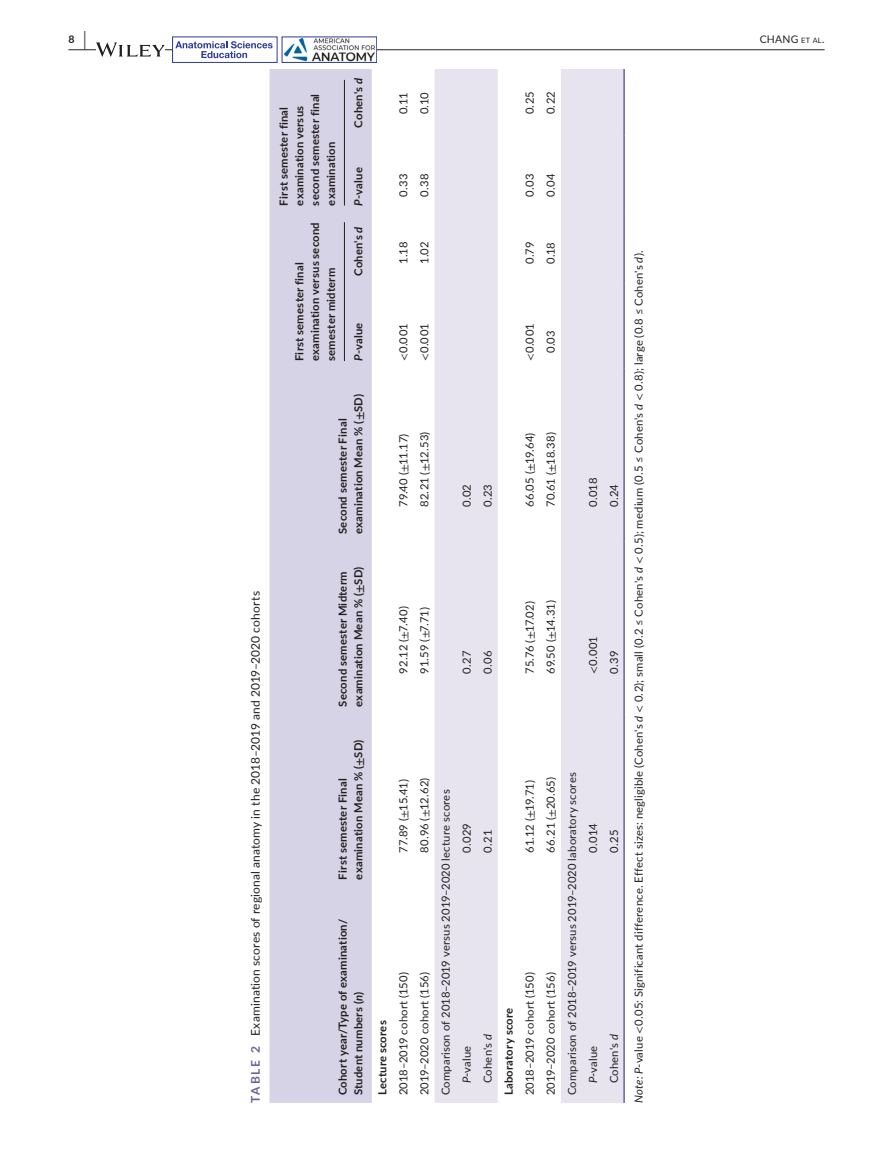
<style>
.page{position:relative;width:893px;height:1174px;background:#fff}
.page>*{position:absolute;margin:0;border:0;box-sizing:border-box;transform-origin:0 0}
.t1{font:12px "Lato";letter-spacing:.01em;color:#231f20}
.t2{font:11.25px/21px "Lato";letter-spacing:.015em;color:#231f20}
.t3{font:700 11.25px/15.8px "Lato";letter-spacing:.02em;color:#231f20}
.t4{font:10.5px "Lato";letter-spacing:.02em;color:#231f20}
.t5{font:700 10.5px "Lato";color:#231f20}
.s1{font-size:19.5px}
.s2{font-size:7.35px}
.s3{font-weight:700;color:#6e5e9b}
.s4{font-style:italic}
.s5{font-family:"STIX"}
</style>
<div class="page">
<hr style="left:68px;top:49px;width:756px;height:1px;background:#231f20">
<svg style="left:96px;top:42px;width:69px;height:15px"></svg>
<svg style="left:172px;top:37px;width:205px;height:26px"></svg>
<div style="left:270px;top:69px;width:102px;height:1033px;background:#d7d3e6"></div>
<svg style="left:435px;top:69px;width:188px;height:1033px;fill:#e7e4ef"></svg>
<hr style="left:623px;top:887px;width:2px;height:215px;background:#6e5e9b">
<hr style="left:623px;top:714px;width:2px;height:173px;background:#6e5e9b">
<hr style="left:623px;top:541px;width:2px;height:173px;background:#6e5e9b">
<hr style="left:623px;top:368px;width:2px;height:173px;background:#6e5e9b">
<hr style="left:623px;top:284px;width:2px;height:84px;background:#6e5e9b">
<hr style="left:623px;top:213px;width:2px;height:71px;background:#6e5e9b">
<hr style="left:623px;top:135px;width:2px;height:78px;background:#6e5e9b">
<hr style="left:623px;top:69px;width:2px;height:66px;background:#6e5e9b">
<hr style="left:344px;top:222px;width:1px;height:139px;background:#231f20">
<hr style="left:344px;top:80px;width:1px;height:125px;background:#231f20">
<p class="t5" style="left:68px;top:31px;width:19px">8 <span class="s1">|</span></p>
<p class="t4" style="left:760px;top:31px;width:66px">CHANG <span class="s2">et al</span>.</p>
<p class="t1" style="left:247px;top:1102px;width:513px;rotate:-90deg"><span class="s3">TABLE 2</span> Examination scores of regional anatomy in the 2018–2019 and 2019–2020 cohorts</p>
<p class="t3" style="left:275px;top:205px;width:113px;rotate:-90deg">First semester final examination versus second semester final examination</p>
<p class="t3" style="left:291px;top:361px;width:140px;rotate:-90deg">First semester final examination versus second semester midterm</p>
<p class="t3" style="left:350px;top:128px;width:51px;rotate:-90deg">Cohen's <span class="s4">d</span></p>
<p class="t3" style="left:350px;top:205px;width:40px;rotate:-90deg"><span class="s4">P</span>-value</p>
<p class="t3" style="left:350px;top:276px;width:51px;rotate:-90deg">Cohen's <span class="s4">d</span></p>
<p class="t3" style="left:350px;top:361px;width:40px;rotate:-90deg"><span class="s4">P</span>-value</p>
<p class="t3" style="left:334px;top:534px;width:141px;rotate:-90deg">Second semester Final examination Mean % (<span class="s5">±</span>SD)</p>
<p class="t3" style="left:334px;top:706px;width:141px;rotate:-90deg">Second semester Midterm examination Mean % (<span class="s5">±</span>SD)</p>
<p class="t3" style="left:334px;top:879px;width:141px;rotate:-90deg">First semester Final examination Mean % (<span class="s5">±</span>SD)</p>
<p class="t3" style="left:334px;top:1095px;width:178px;rotate:-90deg">Cohort year/Type of examination/<br>Student numbers (<span class="s4">n</span>)</p>
<p class="t2" style="left:392px;top:114px;width:23px;rotate:-90deg">0.11</p>
<p class="t2" style="left:414px;top:114px;width:24px;rotate:-90deg">0.10</p>
<p class="t2" style="left:519px;top:114px;width:25px;rotate:-90deg">0.25</p>
<p class="t2" style="left:540px;top:114px;width:25px;rotate:-90deg">0.22</p>
<p class="t2" style="left:392px;top:196px;width:24px;rotate:-90deg">0.33</p>
<p class="t2" style="left:414px;top:196px;width:25px;rotate:-90deg">0.38</p>
<p class="t2" style="left:519px;top:196px;width:24px;rotate:-90deg">0.03</p>
<p class="t2" style="left:540px;top:196px;width:25px;rotate:-90deg">0.04</p>
<p class="t2" style="left:392px;top:264px;width:24px;rotate:-90deg">1.18</p>
<p class="t2" style="left:414px;top:264px;width:24px;rotate:-90deg">1.02</p>
<p class="t2" style="left:519px;top:264px;width:24px;rotate:-90deg">0.79</p>
<p class="t2" style="left:540px;top:264px;width:24px;rotate:-90deg">0.18</p>
<p class="t2" style="left:392px;top:361px;width:39px;rotate:-90deg"><span class="s5">&lt;</span>0.001</p>
<p class="t2" style="left:414px;top:361px;width:39px;rotate:-90deg"><span class="s5">&lt;</span>0.001</p>
<p class="t2" style="left:519px;top:361px;width:39px;rotate:-90deg"><span class="s5">&lt;</span>0.001</p>
<p class="t2" style="left:540px;top:353px;width:24px;rotate:-90deg">0.03</p>
<p class="t2" style="left:392px;top:507px;width:75px;rotate:-90deg">79.40 (<span class="s5">±</span>11.17)</p>
<p class="t2" style="left:414px;top:507px;width:77px;rotate:-90deg">82.21 (<span class="s5">±</span>12.53)</p>
<p class="t2" style="left:456px;top:507px;width:24px;rotate:-90deg">0.02</p>
<p class="t2" style="left:477px;top:507px;width:24px;rotate:-90deg">0.23</p>
<p class="t2" style="left:519px;top:507px;width:76px;rotate:-90deg">66.05 (<span class="s5">±</span>19.64)</p>
<p class="t2" style="left:540px;top:507px;width:76px;rotate:-90deg">70.61 (<span class="s5">±</span>18.38)</p>
<p class="t2" style="left:582px;top:507px;width:31px;rotate:-90deg">0.018</p>
<p class="t2" style="left:603px;top:507px;width:24px;rotate:-90deg">0.24</p>
<p class="t2" style="left:392px;top:673px;width:69px;rotate:-90deg">92.12 (<span class="s5">±</span>7.40)</p>
<p class="t2" style="left:414px;top:673px;width:68px;rotate:-90deg">91.59 (<span class="s5">±</span>7.71)</p>
<p class="t2" style="left:456px;top:673px;width:24px;rotate:-90deg">0.27</p>
<p class="t2" style="left:477px;top:673px;width:24px;rotate:-90deg">0.06</p>
<p class="t2" style="left:519px;top:673px;width:74px;rotate:-90deg">75.76 (<span class="s5">±</span>17.02)</p>
<p class="t2" style="left:540px;top:673px;width:75px;rotate:-90deg">69.50 (<span class="s5">±</span>14.31)</p>
<p class="t2" style="left:582px;top:673px;width:39px;rotate:-90deg"><span class="s5">&lt;</span>0.001</p>
<p class="t2" style="left:603px;top:673px;width:24px;rotate:-90deg">0.39</p>
<p class="t3" style="left:374px;top:1095px;width:76px;rotate:-90deg">Lecture scores</p>
<p class="t2" style="left:392px;top:852px;width:75px;rotate:-90deg">77.89 (<span class="s5">±</span>15.41)</p>
<p class="t2" style="left:414px;top:852px;width:76px;rotate:-90deg">80.96 (<span class="s5">±</span>12.62)</p>
<p class="t2" style="left:392px;top:1095px;width:125px;rotate:-90deg">2018–2019 cohort (150)</p>
<p class="t2" style="left:414px;top:1095px;width:124px;rotate:-90deg">2019–2020 cohort (156)</p>
<p class="t2" style="left:435px;top:1083px;width:295px;text-indent:-12px;rotate:-90deg">Comparison of 2018–2019 versus 2019–2020 lecture scores<br><span class="s4">P</span>-value</p>
<p class="t2" style="left:456px;top:852px;width:31px;rotate:-90deg">0.029</p>
<p class="t2" style="left:477px;top:852px;width:24px;rotate:-90deg">0.21</p>
<p class="t2" style="left:477px;top:1083px;width:51px;rotate:-90deg">Cohen's <span class="s4">d</span></p>
<p class="t2" style="left:519px;top:852px;width:74px;rotate:-90deg">61.12 (<span class="s5">±</span>19.71)</p>
<p class="t2" style="left:540px;top:852px;width:77px;rotate:-90deg">66.21 (<span class="s5">±</span>20.65)</p>
<p class="t3" style="left:500px;top:1095px;width:89px;rotate:-90deg">Laboratory score</p>
<p class="t2" style="left:519px;top:1095px;width:125px;rotate:-90deg">2018–2019 cohort (150)</p>
<p class="t2" style="left:540px;top:1095px;width:124px;rotate:-90deg">2019–2020 cohort (156)</p>
<p class="t2" style="left:561px;top:1083px;width:312px;text-indent:-12px;rotate:-90deg">Comparison of 2018–2019 versus 2019–2020 laboratory scores<br><span class="s4">P</span>-value</p>
<p class="t2" style="left:582px;top:852px;width:30px;rotate:-90deg">0.014</p>
<p class="t2" style="left:603px;top:852px;width:25px;rotate:-90deg">0.25</p>
<p class="t2" style="left:603px;top:1083px;width:51px;rotate:-90deg">Cohen's <span class="s4">d</span></p>
<p class="t2" style="left:628px;top:1103px;width:854px;rotate:-90deg"><span class="s4">Note: P</span>-value <span class="s5">&lt;</span>0.05: Significant difference. Effect sizes: negligible (Cohen's <span class="s4">d</span> <span class="s5">&lt;</span> 0.2); small (0.2 ≤ Cohen's <span class="s4">d</span> <span class="s5">&lt;</span> 0.5); medium (0.5 ≤ Cohen's <span class="s4">d</span> <span class="s5">&lt;</span> 0.8); large (0.8 ≤ Cohen's <span class="s4">d</span>).</p>
</div>
